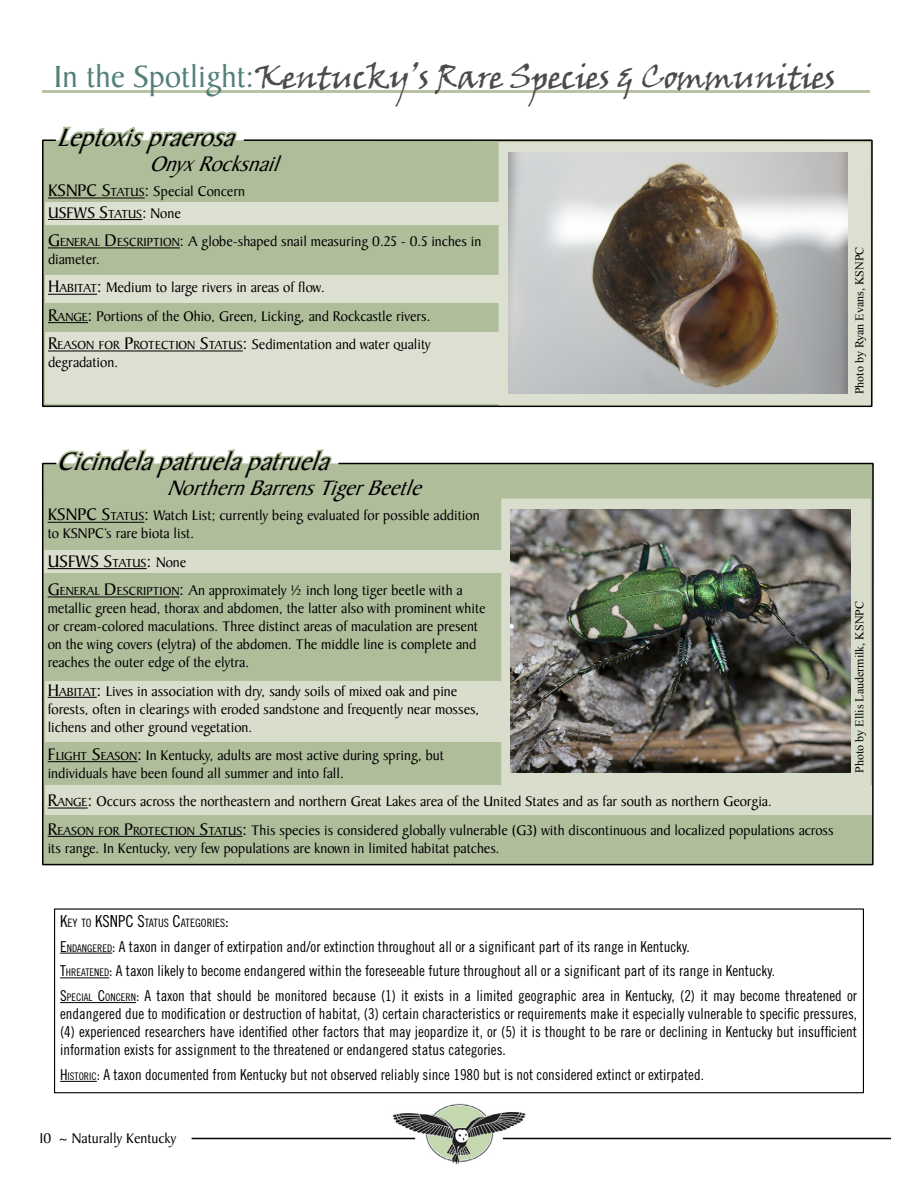
<style>
.page{position:relative;width:918px;height:1188px;background:#fff}
.page>*{position:absolute;margin:0;border:0;box-sizing:border-box;transform-origin:0 0}
.t1{font:33px "Viner Hand ITC";letter-spacing:-.025em;color:#4b4b4b}
.t2{font:italic 27px "Baker Signet";color:#000}
.t3{font:italic 22.5px "Baker Signet";color:#000}
.t4{font:18px "Baker Signet";color:#000}
.t5{font:16.5px "Baker Signet";color:#000}
.t6{font:15px/18px "Baker Signet";color:#000}
.t7{font:15px/24.8px "Trade Gothic Cond Eighteen";color:#000}
.t8{font:12px "Times New Roman";color:#000}
.t9{font:11.55px "Trade Gothic Cond Eighteen";color:#000}
.s1{font-family:"Baker Signet";color:#527f79}
.s2{font-size:18px}
.s3{font-size:12.6px}
.s4{font-size:15px}
.s5{font-size:16.5px}
.s6{font-size:10.5px}
</style>
<div class="page">
<div style="left:41px;top:462px;width:833px;height:404px;background:#afbd9b"></div>
<svg style="left:42px;top:139px;width:831px;height:269px;background:#a8b595"></svg>
<div style="left:499px;top:142px;width:372px;height:263px;background:#dce0d0"></div>
<hr style="left:43px;top:91px;width:827px;height:2px;background:#b8c2a4">
<div style="left:54px;top:908px;width:810px;height:185px;border:1px solid #000"></div>
<div style="left:501px;top:499px;width:370px;height:287px;background:#d9ddcb"></div>
<div style="left:45px;top:203px;width:510px;height:22px;background:#dce0d0"></div>
<div style="left:45px;top:275px;width:510px;height:28px;background:#dce0d0"></div>
<div style="left:45px;top:332px;width:510px;height:72px;background:#dce0d0"></div>
<div style="left:45px;top:550px;width:495px;height:23px;background:#d9ddcb"></div>
<div style="left:45px;top:682px;width:496px;height:60px;background:#d9ddcb"></div>
<div style="left:45px;top:785px;width:827px;height:30px;background:#d9ddcb"></div>
<img style="left:509px;top:152px;width:339px;height:242px">
<img style="left:510px;top:510px;width:340px;height:263px">
<svg style="left:50px;top:90px;width:190px;height:93px"></svg>
<hr style="left:48px;top:198px;width:97px;height:1px;background:#000">
<hr style="left:48px;top:219px;width:52px;height:1px;background:#000">
<hr style="left:100px;top:219px;width:42px;height:1px;background:#000">
<hr style="left:48px;top:247px;width:132px;height:1px;background:#000">
<hr style="left:48px;top:294px;width:49px;height:1px;background:#000">
<hr style="left:48px;top:322px;width:40px;height:1px;background:#000">
<hr style="left:48px;top:351px;width:195px;height:1px;background:#000">
<hr style="left:60px;top:953px;width:52px;height:1px;background:#000">
<hr style="left:60px;top:977px;width:49px;height:1px;background:#000">
<hr style="left:60px;top:1002px;width:76px;height:1px;background:#000">
<hr style="left:60px;top:1081px;width:37px;height:1px;background:#000">
<hr style="left:48px;top:522px;width:96px;height:1px;background:#000">
<hr style="left:48px;top:568px;width:99px;height:1px;background:#000">
<hr style="left:48px;top:597px;width:132px;height:1px;background:#000">
<hr style="left:48px;top:697px;width:49px;height:1px;background:#000">
<hr style="left:48px;top:761px;width:89px;height:1px;background:#000">
<hr style="left:48px;top:808px;width:40px;height:1px;background:#000">
<hr style="left:48px;top:836px;width:194px;height:1px;background:#000">
<svg style="left:55px;top:449px;width:280px;height:31px"></svg>
<img style="left:390px;top:1103px;width:138px;height:62px">
<hr style="left:503px;top:1138px;width:388px;height:1px;background:#000">
<hr style="left:192px;top:1138px;width:223px;height:1px;background:#000">
<h1 class="t1" style="left:54px;top:57px;width:784px"><span class="s1">In the Spotlight:</span>Kentucky’s Rare Species &amp; Communities</h1>
<h2 class="t2" style="left:57px;top:122px;width:189px">Leptoxispraerosa</h2>
<h3 class="t3" style="left:149px;top:152px;width:140px">OnyxRocksnail</h3>
<p class="t6" style="left:48px;top:183px;width:199px"><span class="s2">KSNPC S</span><span class="s3">TATUS</span><span class="s2">:</span> Special Concern</p>
<p class="t5" style="left:48px;top:204px;width:134px">USFWS <span class="s2">S</span><span class="s3">TATUS</span>: <span class="s4">None</span></p>
<p class="t6" style="left:48px;top:233px;width:435px"><span class="s2">G</span><span class="s3">ENERAL</span> <span class="s2">D</span><span class="s3">ESCRIPTION</span><span class="s5">:</span> A globe-shaped snail measuring 0.25 - 0.5 inches in diameter.</p>
<p class="t6" style="left:48px;top:274px;width:384px;line-height:28.3px"><span class="s2">H</span><span class="s3">ABITAT</span><span class="s2">:</span> Medium to large rivers in areas of flow.<br><span class="s2">R</span><span class="s3">ANGE</span><span class="s2">:</span> Portions of the Ohio, Green, Licking, and Rockcastle rivers.<br><span class="s2">R</span><span class="s3">EASON FOR</span> <span class="s2">P</span><span class="s3">ROTECTION</span> <span class="s2">S</span><span class="s3">TATUS</span><span class="s2">:</span> Sedimentation and water quality</p>
<p class="t6" style="left:48px;top:354px;width:72px">degradation.</p>
<p class="t8" style="left:852px;top:394px;width:149px;rotate:-90deg">Photo by Ryan Evans, KSNPC</p>
<h2 class="t2" style="left:56px;top:447px;width:284px">Cicindelapatruelapatruela</h2>
<h3 class="t3" style="left:167px;top:476px;width:264px">NorthernBarrensTigerBeetle</h3>
<p class="t6" style="left:48px;top:507px;width:433px"><span class="s2">KSNPC S</span><span class="s3">TATUS</span><span class="s2">:</span> Watch List; currently being evaluated for possible addition to KSNPC’s rare biota list.</p>
<p class="t4" style="left:48px;top:551px;width:140px">USFWS S<span class="s3">TATUS</span>: <span class="s4">None</span></p>
<p class="t6" style="left:48px;top:582px;width:439px"><span class="s2">G</span><span class="s3">ENERAL</span> <span class="s2">D</span><span class="s3">ESCRIPTION</span><span class="s2">:</span> An approximately ½ inch long tiger beetle with a metallic green head, thorax and abdomen, the latter also with prominent white or cream-colored maculations. Three distinct areas of maculation are present on the wing covers (elytra) of the abdomen. The middle line is complete and reaches the outer edge of the elytra.</p>
<p class="t6" style="left:48px;top:682px;width:433px"><span class="s2">H</span><span class="s3">ABITAT</span><span class="s2">:</span> Lives in association with dry, sandy soils of mixed oak and pine forests, often in clearings with eroded sandstone and frequently near mosses, lichens and other ground vegetation.</p>
<p class="t6" style="left:48px;top:747px;width:398px"><span class="s2">F</span><span class="s3">LIGHT</span> <span class="s2">S</span><span class="s3">EASON</span><span class="s2">:</span> In Kentucky, adults are most active during spring, but individuals have been found all summer and into fall.</p>
<p class="t6" style="left:48px;top:788px;width:788px;line-height:28.3px"><span class="s2">R</span><span class="s3">ANGE</span><span class="s2">:</span> Occurs across the northeastern and northern Great Lakes area of the United States and as far south as northern Georgia.<br><span class="s2">R</span><span class="s3">EASON FOR</span> <span class="s2">P</span><span class="s3">ROTECTION</span> <span class="s2">S</span><span class="s3">TATUS</span><span class="s2">:</span> This species is considered globally vulnerable (G3) with discontinuous and localized populations across</p>
<p class="t6" style="left:48px;top:839px;width:454px">its range. In Kentucky, very few populations are known in limited habitat patches.</p>
<p class="t8" style="left:852px;top:773px;width:173px;rotate:-90deg">Photo by Ellis Laudermilk, KSNPC</p>
<p class="t9" style="left:60px;top:916px;width:170px"><span class="s5">K</span>EY TO <span class="s5">KSNPC S</span>TATUS <span class="s5">C</span>ATEGORIES<span class="s5">:</span></p>
<p class="t7" style="left:60px;top:934px;width:798px">E<span class="s6">NDANGERED</span>: A taxon in danger of extirpation and/or extinction throughout all or a significant part of its range in Kentucky.<br>T<span class="s6">HREATENED</span>: A taxon likely to become endangered within the foreseeable future throughout all or a significant part of its range in Kentucky.<br>S<span class="s6">PECIAL</span> C<span class="s6">ONCERN</span>: A taxon that should be monitored because (1) it exists in a limited geographic area in Kentucky, (2) it may become threatened or</p>
<p class="t7" style="left:60px;top:1005px;width:799px;line-height:18px;text-align:justify">endangered due to modification or destruction of habitat, (3) certain characteristics or requirements make it especially vulnerable to specific pressures, (4) experienced researchers have identified other factors that may jeopardize it, or (5) it is thought to be rare or declining in Kentucky but insufficient information exists for assignment to the threatened or endangered status categories.</p>
<p class="t7" style="left:60px;top:1062px;width:645px">H<span class="s6">ISTORIC</span>: A taxon documented from Kentucky but not observed reliably since 1980 but is not considered extinct or extirpated.</p>
<p class="t6" style="left:39px;top:1130px;width:139px">10 ~ Naturally Kentucky</p>
</div>
